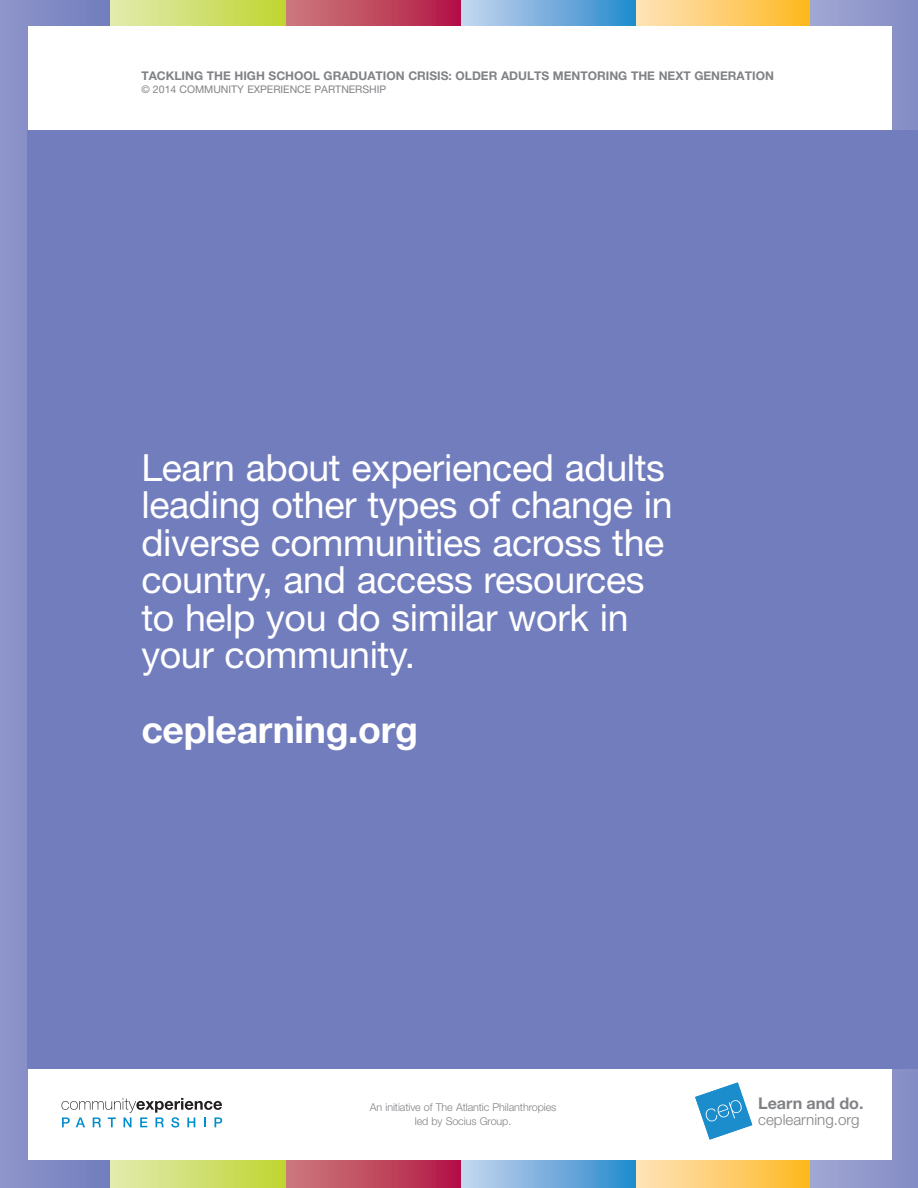
<style>
.page{position:relative;width:918px;height:1188px;background:#fff}
.page>*{position:absolute;margin:0;border:0;box-sizing:border-box;transform-origin:0 0}
.text{font:37.5px/37.5px "Helvetica Neue LT Std";letter-spacing:-.01em;color:#fff}
.text-2{font:700 37.5px "Helvetica Neue LT Std";letter-spacing:-.01em;color:#fff}
.large_headers_in_whi{font:700 16.2px "Helvetica Neue LT Std";letter-spacing:-.005em;color:#808285}
.large_headers_in_whi-2{font:300 15.15px "Helvetica Neue LT Std";color:#808285}
.t1{font:700 12px "Helvetica Neue LT Std";color:#808285}
.text-3{font:300 10.8px/13.5px "Helvetica Neue LT Std";letter-spacing:-.01em;color:#808285;text-align:center}
.t2{font:10.5px "Helvetica Neue LT Std";color:#808285}
</style>
<div class="page">
<div style="left:635px;top:0;width:176px;height:1187px;background:linear-gradient(to right,#fee3bd,#fdb91f)"></div>
<div style="left:811px;top:0;width:107px;height:1187px;background:linear-gradient(to right,#a1a7d3,#838bc5)"></div>
<div style="left:0;top:0;width:110px;height:1187px;background:linear-gradient(to right,#8f96ca,#717dbd)"></div>
<div style="left:460px;top:0;width:175px;height:1187px;background:linear-gradient(to right,#cbd6ef,#268acd)"></div>
<div style="left:285px;top:0;width:175px;height:1187px;background:linear-gradient(to right,#cc7d7d,#b31646)"></div>
<div style="left:110px;top:0;width:175px;height:1187px;background:linear-gradient(to right,#e3ebb0,#bfd532)"></div>
<div style="left:28px;top:26px;width:864px;height:1134px;background:#fff"></div>
<div style="left:28px;top:130px;width:890px;height:938px;background:#717dbd"></div>
<svg style="left:695px;top:1083px;width:57px;height:57px"></svg>
<svg style="left:62px;top:1098px;width:160px;height:30px"></svg>
<p class="t1" style="left:141px;top:68px;width:634px">TACKLING THE HIGH SCHOOL GRADUATION CRISIS: OLDER ADULTS MENTORING THE NEXT GENERATION</p>
<p class="t2" style="left:141px;top:83px;width:247px">© 2014 COMMUNITY EXPERIENCE PARTNERSHIP</p>
<p class="text" style="left:141px;top:448px;width:533px">Learn about experienced adults leading other types of change in diverse communities across the country, and access resources to help you do similar work in your community.</p>
<p class="text-2" style="left:141px;top:707px;width:278px">ceplearning.org</p>
<p class="text-3" style="left:370px;top:1100px;width:188px">An initiative of The Atlantic Philanthropies led by Socius Group.</p>
<p class="large_headers_in_whi" style="left:758px;top:1094px;width:107px">Learn and do.</p>
<p class="large_headers_in_whi-2" style="left:758px;top:1110px;width:103px">ceplearning.org</p>
</div>
